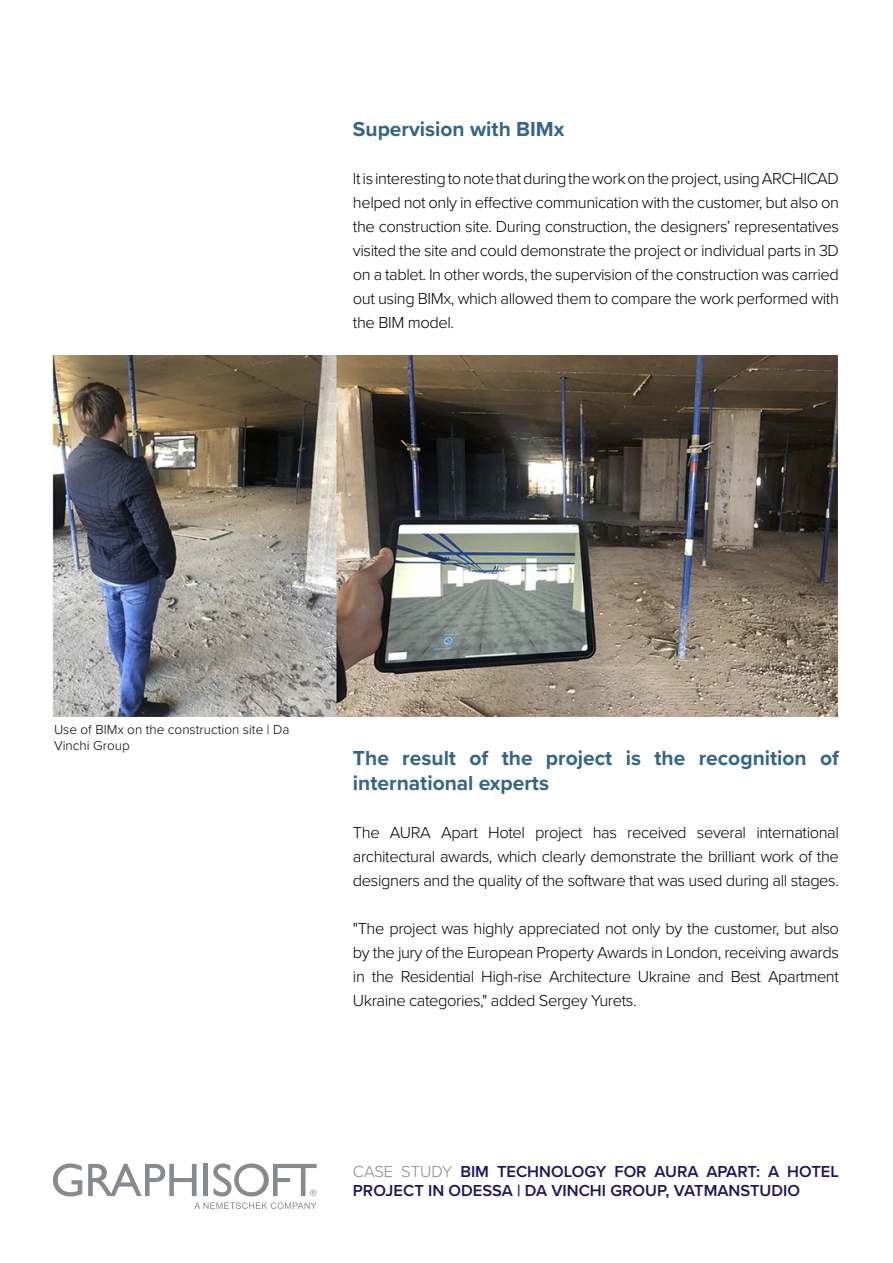
<style>
.page{position:relative;width:893px;height:1263px;background:#fff}
.page>*{position:absolute;margin:0;border:0;box-sizing:border-box;transform-origin:0 0}
.t1{font:700 21px/25.2px "Proxima Nova";color:#336689}
.t2{font:300 16.5px/24px "Proxima Nova";letter-spacing:-.025em;color:#000;text-align:justify}
.t3{font:600 16.5px/19.8px "Proxima Nova";color:#1f1261}
.t4{font:300 13.5px/16.2px "Proxima Nova";color:#000005}
.s1{font-weight:300;color:#878a8e}
</style>
<div class="page">
<svg style="left:53px;top:1163px;width:29px;height:33px"></svg>
<svg style="left:88px;top:1164px;width:109px;height:32px"></svg>
<div style="left:203px;top:1163px;width:5px;height:33px;background:#878a8e"></div>
<svg style="left:213px;top:1163px;width:104px;height:33px"></svg>
<svg style="left:194px;top:1202px;width:123px;height:7px"></svg>
<img style="left:53px;top:355px;width:785px;height:361px">
<p class="t1" style="left:353px;top:116px;width:213px">Supervision with BIMx</p>
<p class="t2" style="left:353px;top:165px;width:488px">It is interesting to note that during the work on the project, using ARCHICAD helped not only in effective communication with the customer, but also on the construction site. During construction, the designers’ representatives visited the site and could demonstrate the project or individual parts in 3D on a tablet. In other words, the supervision of the construction was carried out using BIMx, which allowed them to compare the work performed with the BIM model.</p>
<p class="t4" style="left:54px;top:720px;width:237px">Use of BIMx on the construction site | Da<br>Vinchi Group</p>
<p class="t1" style="left:353px;top:745px;width:488px">The result of the project is the recognition of international experts</p>
<p class="t2" style="left:353px;top:820px;width:488px">The AURA Apart Hotel project has received several international architectural awards, which clearly demonstrate the brilliant work of the designers and the quality of the software that was used during all stages.</p>
<p class="t2" style="left:353px;top:916px;width:488px">"The project was highly appreciated not only by the customer, but also by the jury of the European Property Awards in London, receiving awards in the Residential High-rise Architecture Ukraine and Best Apartment Ukraine categories," added Sergey Yurets.</p>
<p class="t3" style="left:353px;top:1161px;width:487px"><span class="s1">CASE STUDY</span> BIM TECHNOLOGY FOR AURA APART: A HOTEL<br>PROJECT IN ODESSA | DA VINCHI GROUP, VATMANSTUDIO</p>
</div>
